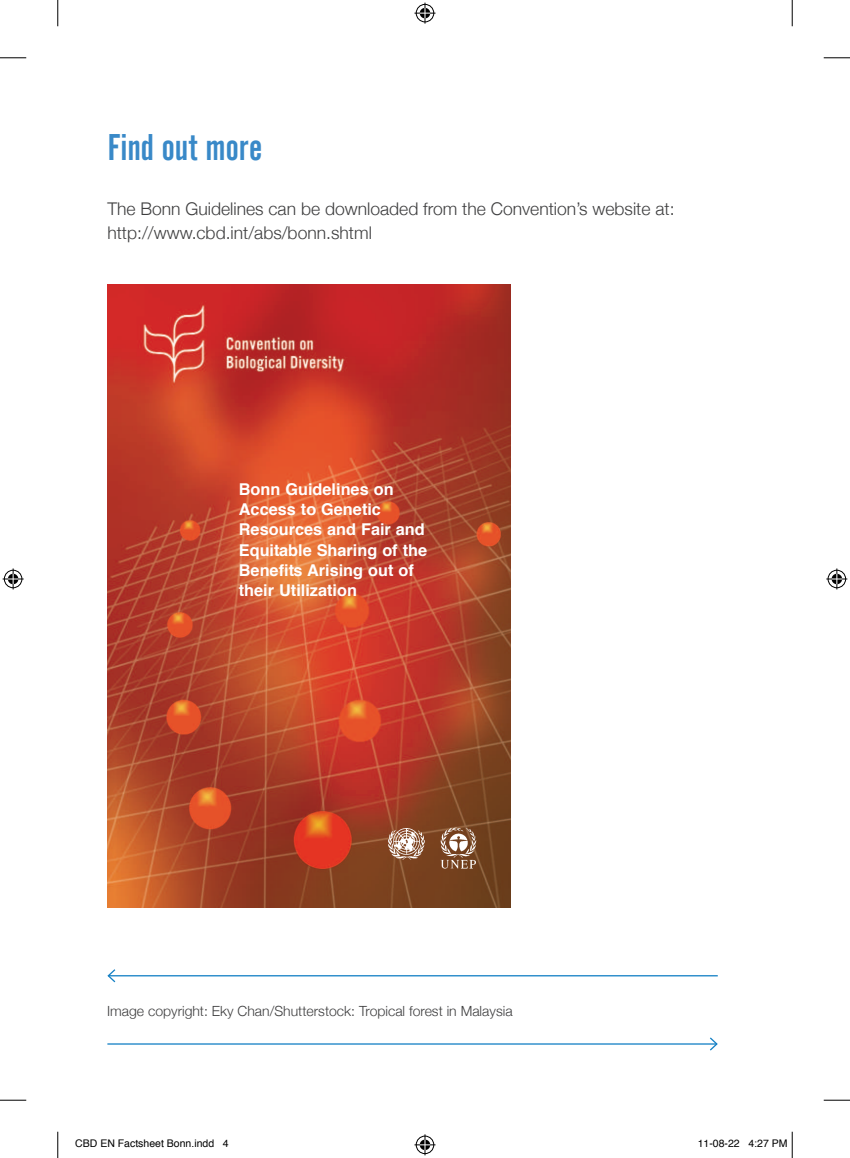
<style>
.page{position:relative;width:850px;height:1158px;background:#fff}
.page>*{position:absolute;margin:0;border:0;box-sizing:border-box;transform-origin:0 0}
.t1{font:36.75px "Alternate Gothic No 2 BT";color:#3989c8}
.t2{font:300 17.5px/24.5px "Helvetica Neue";color:#3e3e3f}
.t3{font:700 16.28px/20.3px "Helvetica";color:#fff}
.t4{font:300 14px "Helvetica Neue";color:#3e3e3f}
.t5{font:10.5px "Helvetica";color:#000}
</style>
<div class="page">
<hr style="left:108px;top:974px;width:610px;height:2px;background:#1681c5">
<svg style="left:107px;top:969px;width:10px;height:14px"></svg>
<hr style="left:107px;top:1043px;width:610px;height:1px;background:#1681c5">
<svg style="left:708px;top:1037px;width:10px;height:14px"></svg>
<svg style="left:107px;top:284px;width:403px;height:623px;background:#b9432b"></svg>
<svg style="left:0;top:57px;width:26px;height:1px"></svg>
<svg style="left:823px;top:57px;width:27px;height:1px"></svg>
<svg style="left:0;top:1099px;width:26px;height:1px"></svg>
<svg style="left:823px;top:1099px;width:27px;height:1px"></svg>
<svg style="left:57px;top:0;width:1px;height:26px"></svg>
<svg style="left:57px;top:1131px;width:1px;height:26px"></svg>
<svg style="left:792px;top:0;width:1px;height:26px"></svg>
<svg style="left:414px;top:3px;width:21px;height:21px"></svg>
<svg style="left:414px;top:1134px;width:21px;height:21px"></svg>
<svg style="left:3px;top:568px;width:21px;height:21px"></svg>
<svg style="left:826px;top:568px;width:21px;height:21px"></svg>
<svg style="left:791px;top:1131px;width:2px;height:26px"></svg>
<h1 class="t1" style="left:107px;top:127px;width:156px">Find out more</h1>
<p class="t2" style="left:107px;top:196px;width:568px">The Bonn Guidelines can be downloaded from the Convention’s website at: http://www.cbd.int/abs/bonn.shtml</p>
<p class="t3" style="left:239px;top:479px;width:190px">Bonn Guidelines on<br>Access to Genetic<br>Resources and Fair and<br>Equitable Sharing of the<br>Benefits Arising out of their Utilization</p>
<p class="t4" style="left:107px;top:1002px;width:407px">Image copyright: Eky Chan/Shutterstock: Tropical forest in Malaysia</p>
<p class="t5" style="left:75px;top:1135px;width:155px">CBD EN Factsheet Bonn.indd 4</p>
<p class="t5" style="left:697px;top:1135px;width:91px">11-08-22 4:27 PM</p>
</div>
